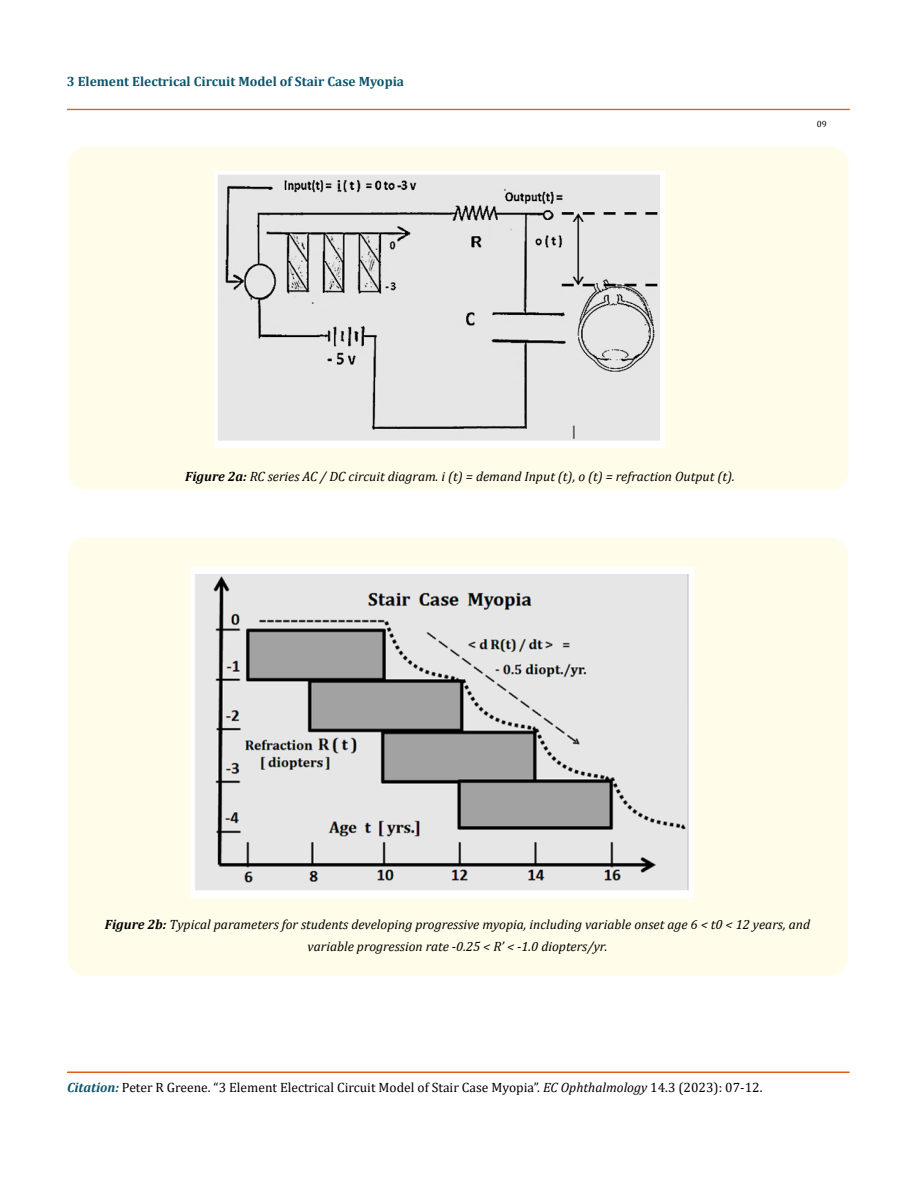
<style>
.page{position:relative;width:917px;height:1190px;background:#fff}
.page>*{position:absolute;margin:0;border:0;box-sizing:border-box;transform-origin:0 0}
.t1{font:italic 13.5px/21px "Cambria";color:#000;text-align:center}
.t2{font:13.5px "Cambria";color:#000}
.t3{font:700 13.5px "Cambria";color:#0e546a}
.t4{font:9px "Cambria";color:#000}
.s1{font-weight:700}
.s2{font-weight:700;font-style:italic;color:#0e546a}
.s3{font-style:italic}
</style>
<div class="page">
<div style="left:67px;top:109px;width:782px;height:1px;border:1px solid #e05d1a"></div>
<div style="left:67px;top:1072px;width:782px;height:1px;border:1px solid #e05d1a"></div>
<div style="left:68px;top:147px;width:780px;height:342px;background:#fffde9;border-radius:18px"></div>
<img style="left:215px;top:172px;width:449px;height:275px">
<div style="left:68px;top:537px;width:779px;height:439px;background:#fffde9;border-radius:18px"></div>
<img style="left:191px;top:567px;width:502px;height:330px">
<p class="t3" style="left:67px;top:72px;width:339px">3 Element Electrical Circuit Model of Stair Case Myopia</p>
<p class="t4" style="left:816px;top:118px;width:11px">09</p>
<p class="t1" style="left:185px;top:465px;width:551px"><span class="s1">Figure 2a:</span> RC series AC / DC circuit diagram. i (t) = demand Input (t), o (t) = refraction Output (t).</p>
<p class="t1" style="left:105px;top:913px;width:706px"><span class="s1">Figure 2b:</span> Typical parameters for students developing progressive myopia, including variable onset age 6 &lt; t0 &lt; 12 years, and variable progression rate -0.25 &lt; R’ &lt; -1.0 diopters/yr.</p>
<p class="t2" style="left:67px;top:1079px;width:697px"><span class="s2">Citation:</span> Peter R Greene. “3 Element Electrical Circuit Model of Stair Case Myopia”. <span class="s3">EC Ophthalmology</span> 14.3 (2023): 07-12.</p>
</div>
